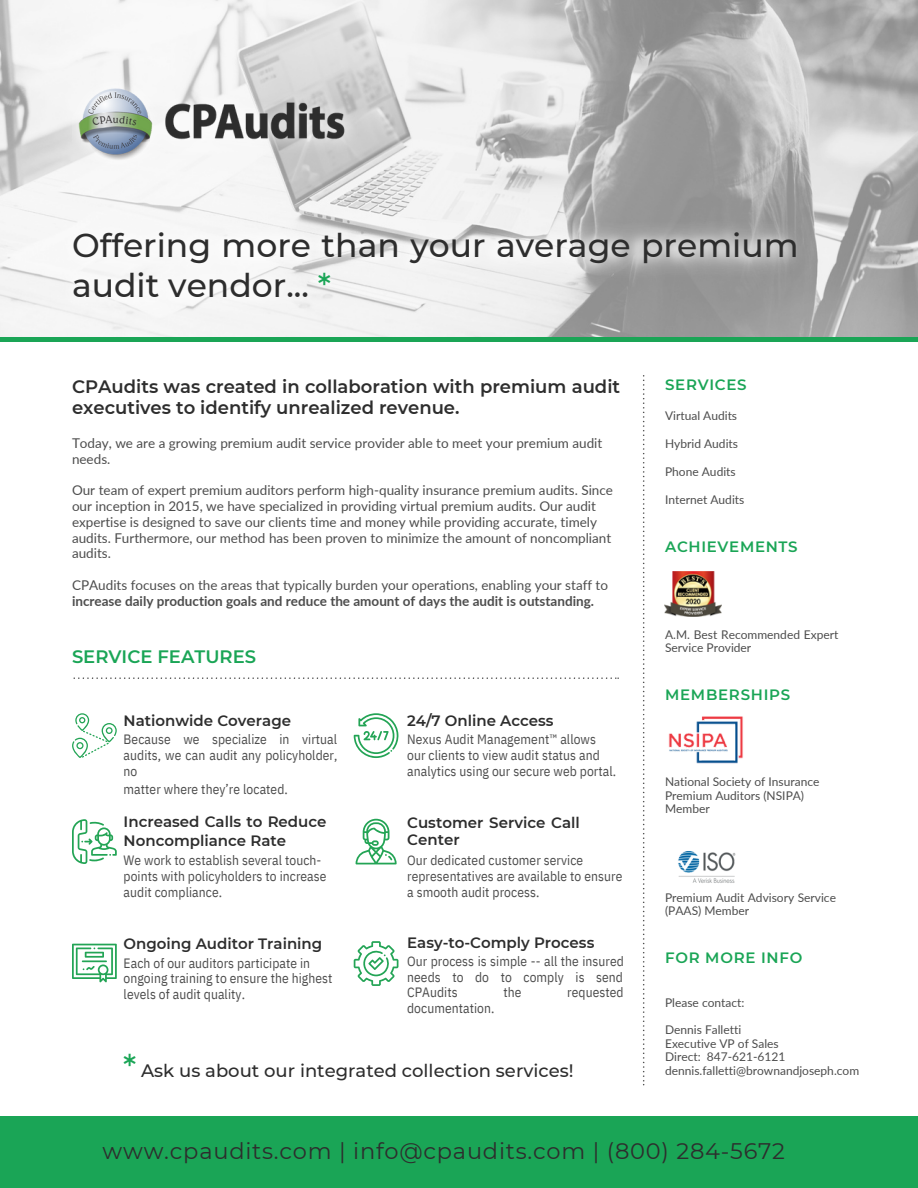
<style>
.page{position:relative;width:918px;height:1188px;background:#fff}
.page>*{position:absolute;margin:0;border:0;box-sizing:border-box;transform-origin:0 0}
.t1{font:500 33px/39.3px "Montserrat";color:#2d2d2d}
.t2{font:500 33px "Montserrat";color:#1aa556}
.t3{font:22.5px "Montserrat";letter-spacing:.035em;color:#2d2d2d}
.t4{font:600 18px/21.3px "Montserrat";color:#2d2d2d}
.t5{font:500 18px "Montserrat";color:#2d2d2d}
.t6{font:600 18px "Montserrat";color:#1aa556}
.t7{font:600 15px/19.2px "Montserrat";color:#2d2d2d}
.t8{font:600 15px "Montserrat";letter-spacing:.05em;color:#1aa556}
.t9{font:13.5px/15.8px "IBM Plex Sans Cond";letter-spacing:.005em;color:#4d4d4d}
.t10{font:13.5px/15.8px "Lato";color:#4d4d4d}
.t11{font:700 13.5px "Lato";color:#4d4d4d}
.t12{font:12px/13.5px "Lato";color:#4d4d4d}
.s1{color:#1aa556}
</style>
<div class="page">
<img style="left:0;top:0;width:918px;height:337px">
<img style="left:72px;top:75px;width:288px;height:98px">
<img style="left:75px;top:72px;width:273px;height:102px">
<img style="left:51px;top:212px;width:760px;height:111px">
<img style="left:54px;top:213px;width:753px;height:105px">
<img style="left:664px;top:571px;width:58px;height:45px">
<svg style="left:72px;top:944px;width:45px;height:38px"></svg>
<svg style="left:72px;top:713px;width:45px;height:45px"></svg>
<svg style="left:72px;top:819px;width:45px;height:45px"></svg>
<svg style="left:354px;top:941px;width:44px;height:45px"></svg>
<svg style="left:356px;top:819px;width:41px;height:45px"></svg>
<svg style="left:354px;top:713px;width:45px;height:45px"></svg>
<img style="left:668px;top:716px;width:75px;height:48px">
<img style="left:678px;top:851px;width:58px;height:32px">
<svg style="left:74px;top:677px;width:545px;height:2px"></svg>
<div style="left:0;top:337px;width:918px;height:5px;background:#1aa556"></div>
<div style="left:0;top:1116px;width:918px;height:72px;background:#1aa556"></div>
<svg style="left:643px;top:375px;width:1px;height:710px"></svg>
<h1 class="t1" style="left:72px;top:226px;width:728px">Offering more than your average premium audit vendor... <span class="s1">*</span></h1>
<h3 class="t4" style="left:72px;top:376px;width:550px">CPAudits was created in collaboration with premium audit executives to identify unrealized revenue.</h3>
<p class="t10" style="left:72px;top:435px;width:532px">Today, we are a growing premium audit service provider able to meet your premium audit needs.</p>
<p class="t10" style="left:72px;top:482px;width:543px">Our team of expert premium auditors perform high-quality insurance premium audits. Since our inception in 2015, we have specialized in providing virtual premium audits. Our audit expertise is designed to save our clients time and money while providing accurate, timely audits. Furthermore, our method has been proven to minimize the amount of noncompliant audits.</p>
<p class="t10" style="left:72px;top:577px;width:538px">CPAudits focuses on the areas that typically burden your operations, enabling your staff to</p>
<p class="t11" style="left:72px;top:592px;width:524px">increase daily production goals and reduce the amount of days the audit is outstanding.</p>
<h3 class="t6" style="left:72px;top:646px;width:186px">SERVICE FEATURES</h3>
<p class="t7" style="left:124px;top:711px;width:169px">Nationwide Coverage</p>
<p class="t7" style="left:407px;top:711px;width:148px">24/7 Online Access</p>
<p class="t9" style="left:124px;top:732px;width:215px;text-align:justify">Because we specialize in virtual audits, we can audit any policyholder, no</p>
<p class="t9" style="left:124px;top:781px;width:166px">matter where they’re located.</p>
<p class="t9" style="left:407px;top:732px;width:210px">Nexus Audit Management™ allows our clients to view audit status and analytics using our secure web portal.</p>
<p class="t7" style="left:124px;top:812px;width:204px">Increased Calls to Reduce<br>Noncompliance Rate</p>
<p class="t7" style="left:407px;top:814px;width:174px;line-height:16.8px">Customer Service Call<br>Center</p>
<p class="t9" style="left:124px;top:852px;width:204px">We work to establish several touch&shy;points with policyholders to increase audit compliance.</p>
<p class="t9" style="left:407px;top:852px;width:217px">Our dedicated customer service representatives are available to ensure a smooth audit process.</p>
<p class="t7" style="left:124px;top:934px;width:200px">Ongoing Auditor Training</p>
<p class="t7" style="left:407px;top:933px;width:189px">Easy-to-Comply Process</p>
<p class="t9" style="left:124px;top:955px;width:210px">Each of our auditors participate in ongoing training to ensure the highest levels of audit quality.</p>
<p class="t9" style="left:407px;top:953px;width:218px;text-align:justify">Our process is simple -- all the insured needs to do to comply is send CPAudits</p>
<p class="t9" style="left:503px;top:984px;width:20px">the</p>
<p class="t9" style="left:567px;top:984px;width:58px">requested</p>
<p class="t9" style="left:407px;top:1000px;width:89px">documentation.</p>
<h1 class="t2" style="left:123px;top:1046px;width:15px">*</h1>
<h3 class="t5" style="left:141px;top:1059px;width:434px">Ask us about our integrated collection services!</h3>
<p class="t8" style="left:665px;top:376px;width:83px">SERVICES</p>
<p class="t12" style="left:665px;top:408px;width:74px">Virtual Audits</p>
<p class="t12" style="left:665px;top:437px;width:74px">Hybrid Audits</p>
<p class="t12" style="left:665px;top:465px;width:72px">Phone Audits</p>
<p class="t12" style="left:665px;top:493px;width:81px">Internet Audits</p>
<p class="t8" style="left:665px;top:538px;width:134px">ACHIEVEMENTS</p>
<p class="t12" style="left:665px;top:627px;width:175px">A.M. Best Recommended Expert<br>Service Provider</p>
<p class="t8" style="left:665px;top:685px;width:127px">MEMBERSHIPS</p>
<p class="t12" style="left:665px;top:775px;width:156px">National Society of Insurance<br>Premium Auditors (NSIPA)<br>Member</p>
<p class="t12" style="left:665px;top:890px;width:172px">Premium Audit Advisory Service (PAAS) Member</p>
<p class="t8" style="left:665px;top:948px;width:139px">FOR MORE INFO</p>
<p class="t12" style="left:665px;top:996px;width:81px">Please contact:</p>
<p class="t12" style="left:665px;top:1023px;width:196px">Dennis Falletti<br>Executive VP of Sales<br>Direct: 847-621-6121 dennis.falletti@brownandjoseph.com</p>
<h2 class="t3" style="left:103px;top:1137px;width:684px">www.cpaudits.com | info@cpaudits.com | (800) 284-5672</h2>
</div>
